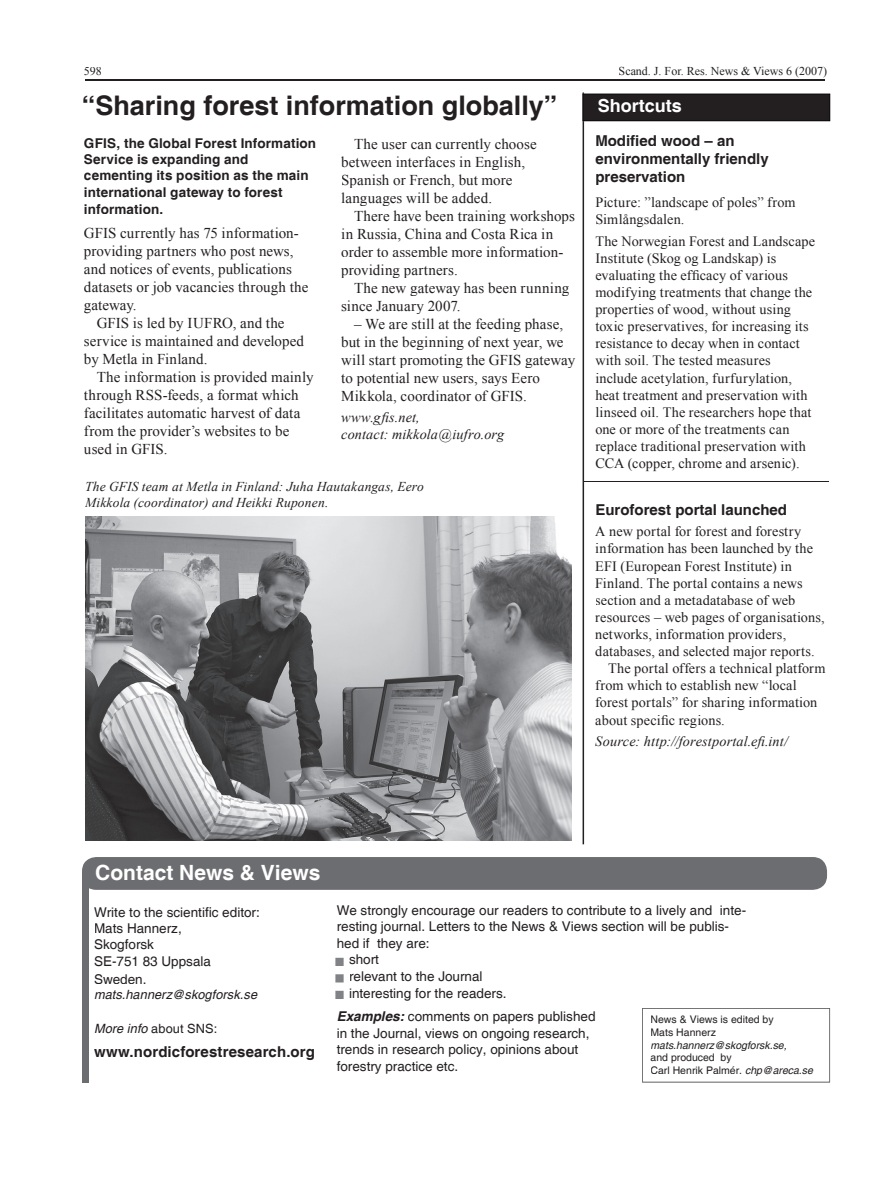
<style>
.page{position:relative;width:893px;height:1191px;background:#fff}
.page>*{position:absolute;margin:0;border:0;box-sizing:border-box;transform-origin:0 0}
.t1{font:700 27px "Helvetica";color:#231f20}
.t2{font:700 21px "Helvetica";color:#fff}
.t3{font:700 18px "Helvetica";color:#fff}
.t4{font:15px/18px "Times New Roman";letter-spacing:.005em;color:#231f20}
.t5{font:700 15px/18px "Helvetica";color:#231f20}
.t6{font:14.25px/17.1px "Times New Roman";letter-spacing:.01em;color:#231f20}
.t7{font:italic 14.25px/17.1px "Times New Roman";letter-spacing:.01em;color:#231f20}
.t8{font:13.5px/16.5px "Helvetica";color:#231f20}
.t9{font:700 13.5px/16.4px "Helvetica";letter-spacing:.01em;color:#231f20}
.t10{font:italic 13.5px/16.2px "Times New Roman";letter-spacing:.01em;color:#231f20}
.t11{font:italic 12.75px "Helvetica";letter-spacing:.005em;color:#231f20}
.t12{font:12.75px "Helvetica";letter-spacing:.01em;color:#231f20}
.t13{font:12px "Times New Roman";color:#231f20}
.t14{font:10.5px/12.6px "Helvetica";color:#231f20}
.t15{font:italic 10.5px "Helvetica";color:#231f20}
.s1{font-style:italic}
.s2{color:#808285}
.s3{font-weight:700;font-style:italic}
</style>
<div class="page">
<hr style="left:85px;top:79px;width:740px;height:2px;background:#231f20">
<div style="left:82px;top:857px;width:745px;height:33px;background:#6c6d70"></div>
<div style="left:82px;top:872px;width:6px;height:210px;background:#6c6d70"></div>
<div style="left:335px;top:957px;width:9px;height:9px;border:3px solid #808285"></div>
<div style="left:335px;top:974px;width:9px;height:8px;border:3px solid #808285"></div>
<div style="left:335px;top:990px;width:9px;height:9px;border:3px solid #808285"></div>
<svg style="left:642px;top:1008px;width:188px;height:74px"></svg>
<div style="left:651px;top:1015px;width:123px;height:10px;background:#fff"></div>
<div style="left:651px;top:1028px;width:65px;height:8px;background:#fff"></div>
<div style="left:651px;top:1040px;width:136px;height:10px;background:#fff"></div>
<div style="left:651px;top:1053px;width:81px;height:10px;background:#fff"></div>
<div style="left:651px;top:1066px;width:91px;height:8px;background:#fff"></div>
<div style="left:746px;top:1066px;width:67px;height:9px;background:#fff"></div>
<img style="left:86px;top:517px;width:486px;height:323px">
<svg style="left:583px;top:92px;width:247px;height:752px"></svg>
<p class="t13" style="left:84px;top:63px;width:19px">598</p>
<h1 class="t1" style="left:82px;top:89px;width:477px">“Sharing forest information globally”</h1>
<p class="t4" style="left:341px;top:134px;width:197px;text-indent:13px">The user can currently choose between interfaces in English,<br>Spanish or French, but more languages will be added.</p>
<p class="t4" style="left:341px;top:206px;width:235px;text-indent:13px">There have been training workshops in Russia, China and Costa Rica in order to assemble more information&shy;providing partners.</p>
<p class="t4" style="left:341px;top:278px;width:230px;text-indent:13px">The new gateway has been running since January 2007.</p>
<p class="t4" style="left:341px;top:314px;width:235px;text-indent:13px">– We are still at the feeding phase, but in the beginning of next year, we will start promoting the GFIS gateway to potential new users, says Eero Mikkola, coordinator of GFIS.</p>
<p class="t7" style="left:341px;top:408px;width:165px">www.gfis.net,<br>contact: mikkola@iufro.org</p>
<p class="t10" style="left:85px;top:478px;width:340px">The GFIS team at Metla in Finland: Juha Hautakangas, Eero<br>Mikkola (coordinator) and Heikki Ruponen.</p>
<p class="t9" style="left:84px;top:136px;width:234px">GFIS, the Global Forest Information<br>Service is expanding and cementing its position as the main international gateway to forest information.</p>
<p class="t4" style="left:84px;top:224px;width:216px">GFIS currently has 75 information-</p>
<p class="t4" style="left:84px;top:242px;width:211px">providing partners who post news,</p>
<p class="t4" style="left:84px;top:260px;width:209px">and notices of events, publications</p>
<p class="t4" style="left:84px;top:278px;width:226px">datasets or job vacancies through the</p>
<p class="t4" style="left:84px;top:296px;width:54px">gateway.</p>
<p class="t4" style="left:97px;top:314px;width:189px">GFIS is led by IUFRO, and the</p>
<p class="t4" style="left:84px;top:332px;width:222px">service is maintained and developed</p>
<p class="t4" style="left:84px;top:350px;width:125px">by Metla in Finland.</p>
<p class="t4" style="left:97px;top:368px;width:218px">The information is provided mainly</p>
<p class="t4" style="left:84px;top:386px;width:216px">through RSS-feeds, a format which</p>
<p class="t4" style="left:84px;top:404px;width:218px">facilitates automatic harvest of data</p>
<p class="t4" style="left:84px;top:422px;width:207px">from the provider’s websites to be</p>
<p class="t4" style="left:84px;top:440px;width:85px">used in GFIS.</p>
<p class="t13" style="left:619px;top:63px;width:210px">Scand. J. For. Res. News &amp; Views 6 (2007)</p>
<p class="t3" style="left:598px;top:95px;width:86px">Shortcuts</p>
<p class="t5" style="left:595px;top:132px;width:175px">Modified wood – an environmentally friendly preservation</p>
<p class="t6" style="left:595px;top:194px;width:202px">Picture: ”landscape of poles” from<br>Simlångsdalen.</p>
<p class="t6" style="left:595px;top:232px;width:221px">The Norwegian Forest and Landscape Institute (Skog og Landskap) is evaluating the efficacy of various modifying treatments that change the properties of wood, without using toxic preservatives, for increasing its resistance to decay when in contact with soil. The tested measures include acetylation, furfurylation, heat treatment and preservation with linseed oil. The researchers hope that one or more of the treatments can replace traditional preservation with CCA (copper, chrome and arsenic).</p>
<p class="t5" style="left:595px;top:501px;width:193px">Euroforest portal launched</p>
<p class="t6" style="left:595px;top:523px;width:207px">A new portal for forest and forestry</p>
<p class="t6" style="left:595px;top:540px;width:219px">information has been launched by the</p>
<p class="t6" style="left:595px;top:557px;width:198px">EFI (European Forest Institute) in</p>
<p class="t6" style="left:595px;top:574px;width:209px">Finland. The portal contains a news</p>
<p class="t6" style="left:595px;top:591px;width:202px">section and a metadatabase of web</p>
<p class="t6" style="left:595px;top:608px;width:231px">resources – web pages of organisations,</p>
<p class="t6" style="left:595px;top:625px;width:192px">networks, information providers,</p>
<p class="t6" style="left:595px;top:642px;width:221px">databases, and selected major reports.</p>
<p class="t6" style="left:608px;top:659px;width:219px">The portal offers a technical platform</p>
<p class="t6" style="left:595px;top:676px;width:203px">from which to establish new “local</p>
<p class="t6" style="left:595px;top:694px;width:224px">forest portals” for sharing information</p>
<p class="t6" style="left:595px;top:711px;width:131px">about specific regions.</p>
<p class="t7" style="left:595px;top:732px;width:194px">Source: http://forestportal.efi.int/</p>
<h2 class="t2" style="left:95px;top:859px;width:227px">Contact News &amp; Views</h2>
<p class="t8" style="left:94px;top:904px;width:167px">Write to the scientific editor:<br>Mats Hannerz,<br>Skogforsk<br>SE-751 83 Uppsala</p>
<p class="t8" style="left:94px;top:971px;width:54px">Sweden.</p>
<p class="t11" style="left:94px;top:987px;width:165px">mats.hannerz@skogforsk.se</p>
<p class="t12" style="left:94px;top:1021px;width:125px"><span class="s1">More info</span> about SNS:</p>
<p class="t5" style="left:94px;top:1044px;width:222px">www.nordicforestresearch.org</p>
<p class="t8" style="left:337px;top:902px;width:411px">We strongly encourage our readers to contribute to a lively and inte&shy;resting journal. Letters to the News &amp; Views section will be publis&shy;hed if they are:</p>
<p class="t8" style="left:337px;top:952px;width:44px"><span class="s2">■</span> short</p>
<p class="t8" style="left:337px;top:968px;width:147px"><span class="s2">■</span> relevant to the Journal</p>
<p class="t8" style="left:337px;top:981px;width:260px;line-height:23.7px"><span class="s2">■</span> interesting for the readers.<br><span class="s3">Examples:</span> comments on papers published</p>
<p class="t8" style="left:337px;top:1025px;width:254px">in the Journal, views on ongoing research, trends in research policy, opinions about forestry practice etc.</p>
<p class="t14" style="left:651px;top:1013px;width:125px">News &amp; Views is edited by<br>Mats Hannerz</p>
<p class="t15" style="left:651px;top:1038px;width:138px">mats.hannerz@skogforsk.se,</p>
<p class="t14" style="left:651px;top:1051px;width:164px">and produced by<br>Carl Henrik Palmér. <span class="s1">chp@areca.se</span></p>
</div>
